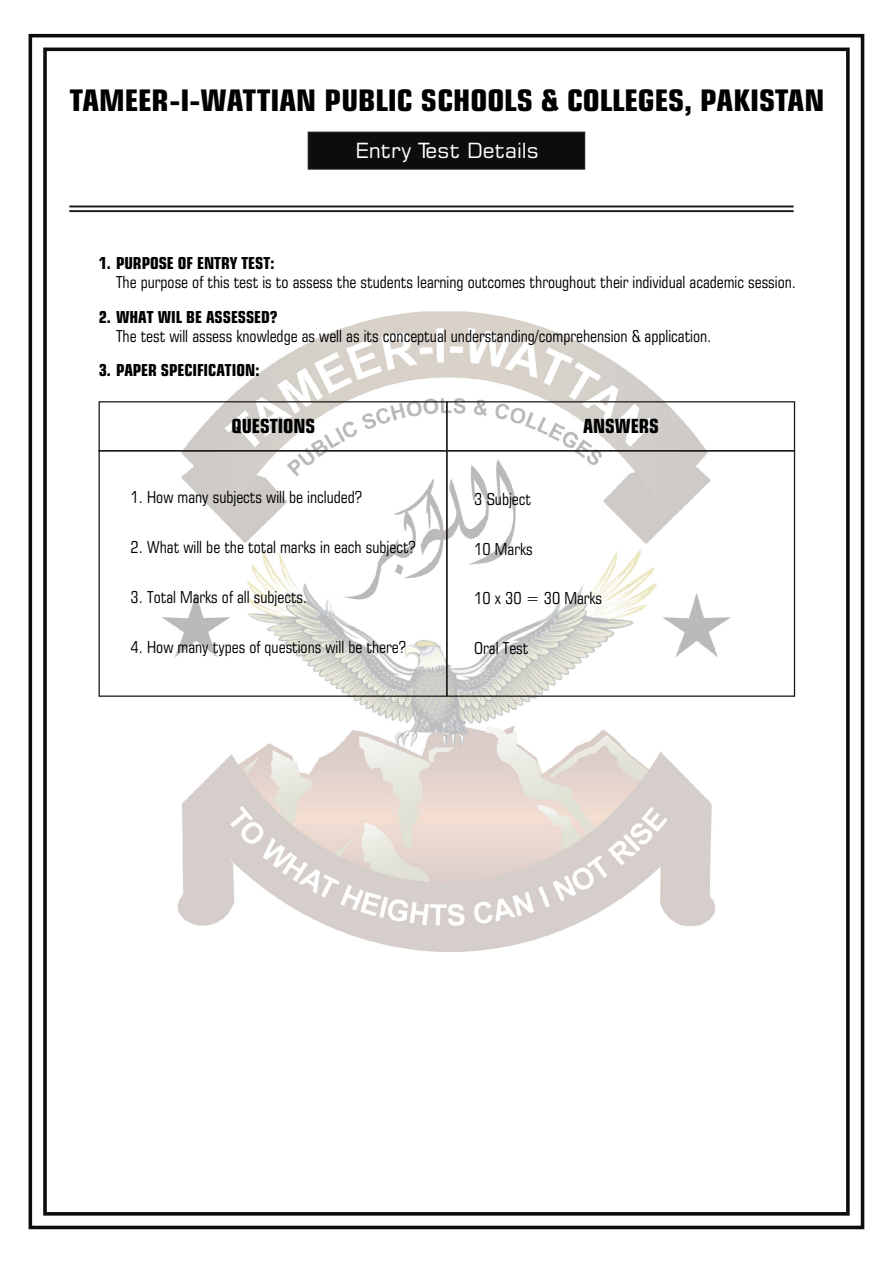
<style>
.page{position:relative;width:894px;height:1263px;background:#fff}
.page>*{position:absolute;margin:0;border:0;box-sizing:border-box;transform-origin:0 0}
.t1{font:700 29.7px "Square 721 Cn BT";color:#000;scale:1.09 1}
.t2{font:21px "Square 721 BT";color:#fff}
.t3{font:700 19.5px "Square 721 Cn BT";color:#000}
.t4{font:16.5px "Square 721 Cn BT";color:#000}
.t5{font:700 16.5px "Square 721 Cn BT";color:#000}
</style>
<div class="page">
<img style="left:163px;top:312px;width:567px;height:639px">
<div style="left:29px;top:34px;width:835px;height:1195px;border:4px solid #0d0d0d"></div>
<div style="left:43px;top:48px;width:807px;height:1168px;border:4px solid #0d0d0d"></div>
<div style="left:99px;top:401px;width:349px;height:50px;border:1px solid #1f1a17"></div>
<div style="left:446px;top:401px;width:349px;height:50px;border:1px solid #1f1a17"></div>
<div style="left:308px;top:132px;width:277px;height:37px;background:#0d0d0d;border:1px solid #1f1a17"></div>
<div style="left:99px;top:450px;width:349px;height:247px;border:1px solid #1f1a17"></div>
<div style="left:446px;top:450px;width:349px;height:247px;border:1px solid #1f1a17"></div>
<hr style="left:69px;top:210px;width:725px;height:2px;background:#1f1a17">
<hr style="left:69px;top:206px;width:725px;height:1px;background:#1f1a17">
<h1 class="t1" style="left:70px;top:88px;width:694px">TAMEER-I-WATTIAN PUBLIC SCHOOLS &amp; COLLEGES, PAKISTAN</h1>
<p class="t2" style="left:355px;top:142px;width:185px">Entry Test Details</p>
<p class="t5" style="left:99px;top:256px;width:178px">1. PURPOSE OF ENTRY TEST:</p>
<p class="t4" style="left:116px;top:276px;width:681px">The purpose of this test is to assess the students learning outcomes throughout their individual academic session.</p>
<p class="t5" style="left:99px;top:310px;width:181px">2. WHAT WIL BE ASSESSED?</p>
<p class="t4" style="left:116px;top:330px;width:597px">The test will assess knowledge as well as its conceptual understanding/comprehension &amp; application.</p>
<p class="t5" style="left:99px;top:364px;width:163px">3. PAPER SPECIFICATION:</p>
<p class="t3" style="left:232px;top:418px;width:85px">QUESTIONS</p>
<p class="t3" style="left:583px;top:419px;width:77px">ANSWERS</p>
<p class="t4" style="left:131px;top:491px;width:233px">1. How many subjects will be included?</p>
<p class="t4" style="left:131px;top:541px;width:287px">2. What will be the total marks in each subject?</p>
<p class="t4" style="left:131px;top:590px;width:178px">3. Total Marks of all subjects.</p>
<p class="t4" style="left:131px;top:640px;width:277px">4. How many types of questions will be there?</p>
<p class="t4" style="left:474px;top:492px;width:58px">3 Subject</p>
<p class="t4" style="left:474px;top:542px;width:60px">10 Marks</p>
<p class="t4" style="left:474px;top:592px;width:129px">10 x 30 = 30 Marks</p>
<p class="t4" style="left:474px;top:642px;width:56px">Oral Test</p>
</div>
